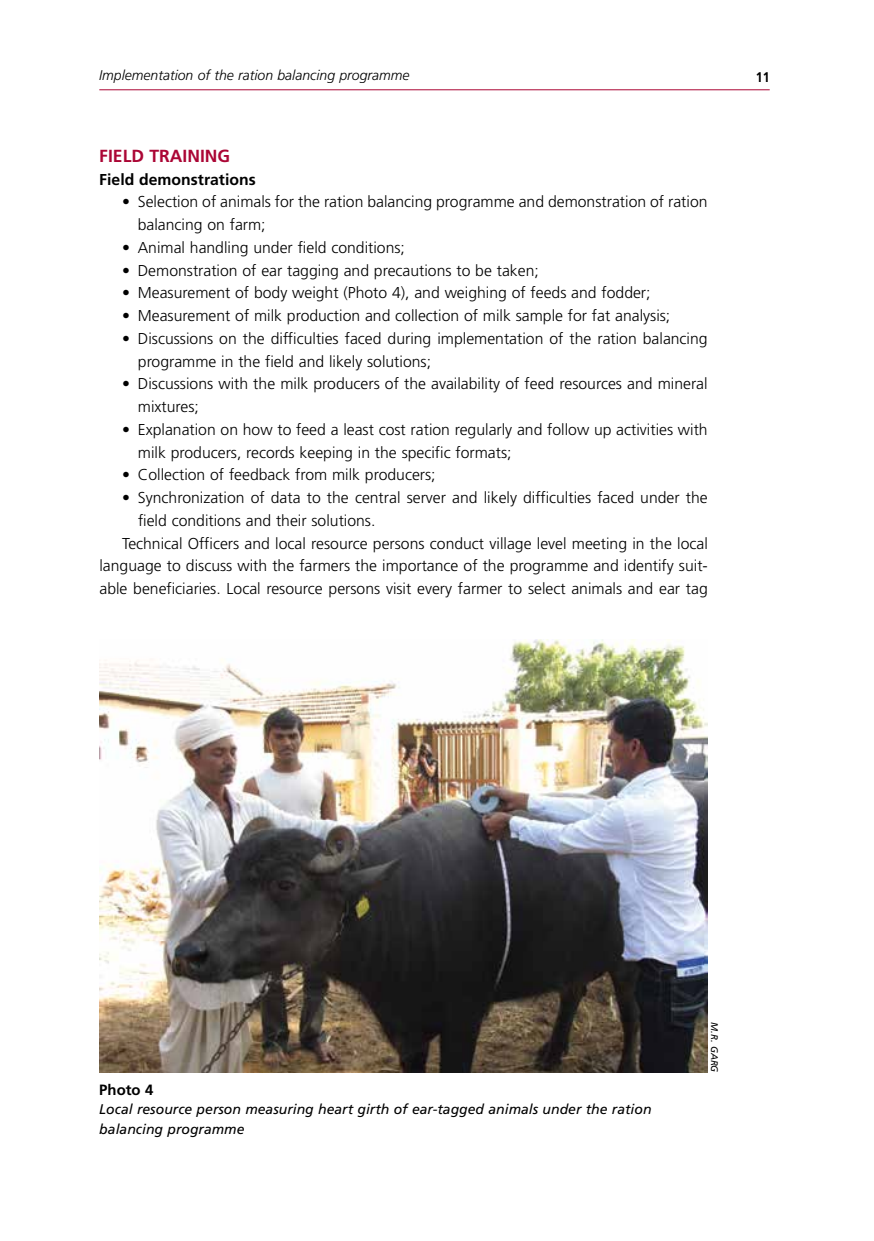
<style>
.page{position:relative;width:874px;height:1241px;background:#fff}
.page>*{position:absolute;margin:0;border:0;box-sizing:border-box;transform-origin:0 0}
.t1{font:700 17.5px "Frutiger LT Std";color:#ab0635}
.t2{font:300 15.75px/22.8px "Frutiger LT Std";color:#000}
.t3{font:700 15.75px "Frutiger LT Std";color:#000}
.t4{font:700 14.88px "Frutiger LT Std";color:#000}
.t5{font:italic 14px/19.2px "Frutiger LT Std";color:#000}
.t6{font:italic 300 14px "Frutiger LT Std";color:#000}
.t7{font:700 14px "Frutiger LT Std";color:#000;scale:.88 1}
.t8{font:italic 9.62px "Frutiger LT Std";color:#000}
</style>
<div class="page">
<hr style="left:99px;top:89px;width:670px;height:1px;background:#ab0635">
<img style="left:99px;top:639px;width:608px;height:433px">
<p class="t6" style="left:99px;top:67px;width:311px">Implementation of the ration balancing programme</p>
<p class="t7" style="left:755px;top:69px;width:17px">11</p>
<p class="t1" style="left:99px;top:145px;width:132px">Field training</p>
<p class="t3" style="left:99px;top:170px;width:158px">Field demonstrations</p>
<p class="t2" style="left:138px;top:191px;width:571px;text-indent:-16px">• Selection of animals for the ration balancing programme and demonstration of ration balancing on farm;</p>
<p class="t2" style="left:122px;top:236px;width:284px">• Animal handling under field conditions;</p>
<p class="t2" style="left:122px;top:259px;width:418px">• Demonstration of ear tagging and precautions to be taken;</p>
<p class="t2" style="left:122px;top:282px;width:529px">• Measurement of body weight (Photo 4), and weighing of feeds and fodder;</p>
<p class="t2" style="left:122px;top:304px;width:549px">• Measurement of milk production and collection of milk sample for fat analysis;</p>
<p class="t2" style="left:138px;top:327px;width:571px;text-indent:-16px">• Discussions on the difficulties faced during implementation of the ration balancing programme in the field and likely solutions;</p>
<p class="t2" style="left:138px;top:373px;width:571px;text-indent:-16px">• Discussions with the milk producers of the availability of feed resources and mineral mixtures;</p>
<p class="t2" style="left:138px;top:418px;width:571px;text-indent:-16px">• Explanation on how to feed a least cost ration regularly and follow up activities with milk producers, records keeping in the specific formats;</p>
<p class="t2" style="left:122px;top:463px;width:315px">• Collection of feedback from milk producers;</p>
<p class="t2" style="left:122px;top:486px;width:586px">• Synchronization of data to the central server and likely difficulties faced under the</p>
<p class="t2" style="left:138px;top:509px;width:239px">field conditions and their solutions.</p>
<p class="t2" style="left:122px;top:532px;width:587px">Technical Officers and local resource persons conduct village level meeting in the local</p>
<p class="t2" style="left:99px;top:554px;width:609px">language to discuss with the farmers the importance of the programme and identify suit-</p>
<p class="t2" style="left:99px;top:577px;width:609px">able beneficiaries. Local resource persons visit every farmer to select animals and ear tag</p>
<p class="t4" style="left:99px;top:1080px;width:56px">Photo 4</p>
<p class="t5" style="left:99px;top:1099px;width:553px">Local resource person measuring heart girth of ear-tagged animals under the ration balancing programme</p>
<p class="t8" style="left:719px;top:1022px;width:52px;rotate:90deg">M.R. Garg</p>
</div>
